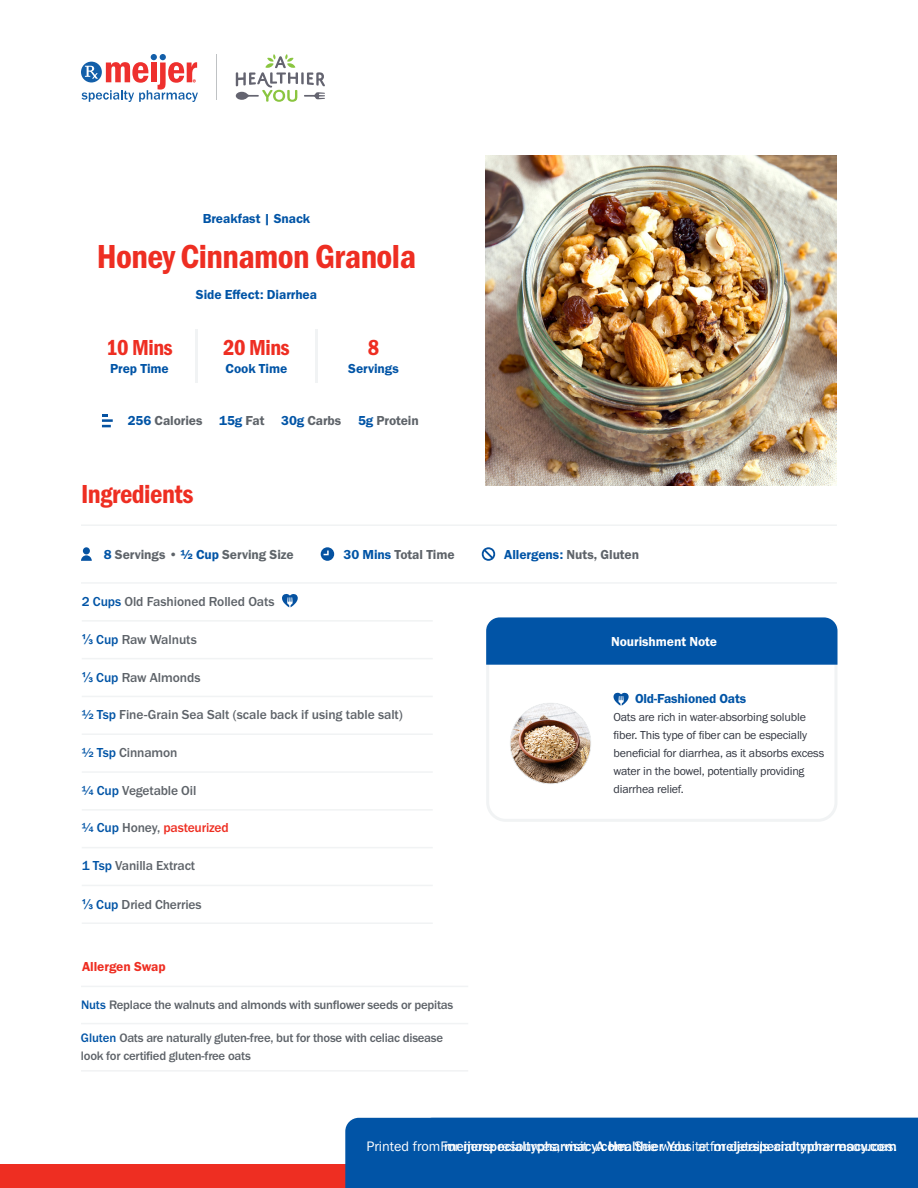
<style>
.page{position:relative;width:918px;height:1188px;background:#fff}
.page>*{position:absolute;margin:0;border:0;box-sizing:border-box;transform-origin:0 0}
.t1{font:34.5px "Franklin Gothic URW Con Dem";letter-spacing:-.015em;color:#ee2e22}
.t2{font:27px "Franklin Gothic URW Con Dem";letter-spacing:-.02em;color:#ee2e22}
.t3{font:22.5px "Franklin Gothic URW Con Dem";letter-spacing:-.02em;color:#ee2e22}
.t4{font:14.25px "Franklin Gothic URW Boo";color:#fff}
.t5{font:500 14.25px "Franklin Gothic URW";color:#fff}
.t6{font:500 13.5px "Franklin Gothic URW";letter-spacing:-.005em;color:#5e6369}
.t7{font:13.5px "Franklin Gothic URW Dem";letter-spacing:-.005em;color:#0154a6}
.t8{font:13.5px "Franklin Gothic URW Dem";letter-spacing:-.005em;color:#5e6369}
.t9{font:13.5px "Franklin Gothic URW Dem";letter-spacing:-.005em;color:#5e6469}
.t10{font:500 13.5px "Franklin Gothic URW";letter-spacing:-.01em;color:#ee2e22}
.t11{font:13.5px "Franklin Gothic URW Dem";letter-spacing:-.005em;color:#fff}
.t12{font:13.5px "Franklin Gothic URW Dem";letter-spacing:-.005em;color:#ee2e22}
.t13{font:500 12.75px/18px "Franklin Gothic URW";letter-spacing:-.02em;color:#5e6369}
.t14{font:12px/18px "Franklin Gothic URW Boo";letter-spacing:-.015em;color:#323640}
.s1{color:#0154a6}
.s2{color:#5e6369}
.s3{font-family:"Arial";font-weight:700;color:#0154a6}
.s4{font-family:"Franklin Gothic URW Boo";font-weight:400}
.s5{font-family:"Franklin Gothic URW";font-weight:500}
</style>
<div class="page">
<hr style="left:217px;top:54px;width:1px;height:46px;background:#bfc2c4">
<svg style="left:82px;top:54px;width:116px;height:48px"></svg>
<svg style="left:236px;top:54px;width:89px;height:48px"></svg>
<div style="left:0;top:1164px;width:918px;height:24px;background:#ee2e22"></div>
<div style="left:345px;top:1118px;width:573px;height:70px;background:#0154a6"></div>
<hr style="left:315px;top:329px;width:2px;height:54px;background:#f1f3f4">
<hr style="left:196px;top:329px;width:2px;height:54px;background:#f1f3f4">
<hr style="left:81px;top:1070px;width:387px;height:2px;background:#f1f3f4">
<hr style="left:81px;top:1023px;width:387px;height:1px;background:#f1f3f4">
<hr style="left:81px;top:986px;width:387px;height:1px;background:#f1f3f4">
<hr style="left:82px;top:922px;width:351px;height:2px;background:#f1f3f4">
<hr style="left:82px;top:885px;width:351px;height:1px;background:#f1f3f4">
<hr style="left:82px;top:847px;width:351px;height:1px;background:#f1f3f4">
<hr style="left:82px;top:809px;width:351px;height:2px;background:#f1f3f4">
<hr style="left:82px;top:771px;width:351px;height:2px;background:#f1f3f4">
<hr style="left:82px;top:733px;width:351px;height:2px;background:#f1f3f4">
<hr style="left:82px;top:696px;width:351px;height:1px;background:#f1f3f4">
<hr style="left:82px;top:658px;width:351px;height:1px;background:#f1f3f4">
<hr style="left:82px;top:620px;width:351px;height:2px;background:#f1f3f4">
<img style="left:486px;top:156px;width:351px;height:329px">
<hr style="left:81px;top:582px;width:756px;height:2px;background:#f1f3f4">
<hr style="left:81px;top:524px;width:756px;height:2px;background:#f1f3f4">
<svg style="left:102px;top:414px;width:11px;height:13px"></svg>
<div style="left:83px;top:547px;width:7px;height:7px;background:#0552a1;border-radius:50%"></div>
<svg style="left:321px;top:547px;width:13px;height:14px"></svg>
<svg style="left:481px;top:547px;width:15px;height:14px"></svg>
<svg style="left:81px;top:555px;width:11px;height:6px"></svg>
<svg style="left:282px;top:594px;width:16px;height:13px"></svg>
<svg style="left:486px;top:627px;width:352px;height:195px"></svg>
<div style="left:486px;top:617px;width:351px;height:48px;background:#0154a6"></div>
<svg style="left:613px;top:693px;width:16px;height:13px"></svg>
<img style="left:510px;top:703px;width:81px;height:81px;border-radius:40px">
<div style="left:510px;top:703px;width:81px;height:81px;border:1px solid #f1f3f4;border-radius:50%"></div>
<p class="t7" style="left:203px;top:210px;width:109px">Breakfast | Snack</p>
<p class="t1" style="left:97px;top:234px;width:321px">Honey Cinnamon Granola</p>
<p class="t3" style="left:106px;top:333px;width:68px">10 Mins</p>
<p class="t7" style="left:110px;top:361px;width:60px">Prep Time</p>
<p class="t7" style="left:196px;top:286px;width:123px">Side Efect: Diarrhea</p>
<p class="t3" style="left:223px;top:333px;width:68px">20 Mins</p>
<p class="t7" style="left:226px;top:361px;width:63px">Cook Time</p>
<p class="t3" style="left:368px;top:333px;width:13px">8</p>
<p class="t7" style="left:348px;top:361px;width:52px">Servings</p>
<p class="t8" style="left:128px;top:412px;width:293px"><span class="s1">256</span> Calories <span class="s1">15g</span> Fat <span class="s1">30g</span> Carbs <span class="s1">5g</span> Protein</p>
<p class="t2" style="left:81px;top:476px;width:114px">Ingredients</p>
<h1 class="t9" style="left:104px;top:546px;width:191px"><span class="s1">8</span> <span class="s2">Servings •</span> <span class="s1">½ Cup</span> Serving Size</h1>
<h1 class="t8" style="left:343px;top:546px;width:113px"><span class="s1">30 Mins</span> Total Time</h1>
<h1 class="t8" style="left:504px;top:546px;width:136px"><span class="s1">Allergens:</span> Nuts, Gluten</h1>
<p class="t6" style="left:82px;top:593px;width:194px"><span class="s1">2 Cups</span> Old Fashioned Rolled Oats</p>
<p class="t6" style="left:82px;top:631px;width:117px"><span class="s3">⅓</span> <span class="s1">Cup</span> Raw Walnuts</p>
<p class="t6" style="left:82px;top:669px;width:120px"><span class="s3">⅓</span> <span class="s1">Cup</span> Raw Almonds</p>
<p class="t6" style="left:82px;top:706px;width:323px"><span class="s1">½ Tsp</span> Fine-Grain Sea Salt (scale back if using table salt)</p>
<p class="t6" style="left:82px;top:744px;width:97px"><span class="s1">½ Tsp</span> Cinnamon</p>
<p class="t6" style="left:82px;top:782px;width:116px"><span class="s1">¼ Cup</span> Vegetable Oil</p>
<p class="t10" style="left:82px;top:819px;width:148px"><span class="s1">¼ Cup</span> <span class="s2">Honey,</span> pasteurized</p>
<p class="t6" style="left:82px;top:857px;width:115px"><span class="s1">1 Tsp</span> Vanilla Extract</p>
<p class="t6" style="left:82px;top:896px;width:121px"><span class="s3">⅓</span> <span class="s1">Cup</span> Dried Cherries</p>
<p class="t11" style="left:611px;top:633px;width:107px">Nourishment Note</p>
<p class="t7" style="left:635px;top:690px;width:113px">Old-Fashioned Oats</p>
<p class="t14" style="left:614px;top:708px;width:212px">Oats are rich in water-absorbing soluble fber. This type of fber can be especially benefcial for diarrhea, as it absorbs excess water in the bowel, potentially providing diarrhea relief.</p>
<p class="t12" style="left:82px;top:958px;width:85px">Allergen Swap</p>
<p class="t13" style="left:81px;top:996px;width:374px"><span class="s1">Nuts</span> Replace the walnuts and almonds with sunfower seeds or pepitas</p>
<p class="t13" style="left:81px;top:1029px;width:364px"><span class="s1">Gluten</span> Oats are naturally gluten-free, but for those with celiac disease look for certifed gluten-free oats</p>
<p class="t5" style="left:366px;top:1137px;width:305px"><span class="s4">Printed from F</span>meijerspecialt <span class="s4">ces, v</span>mac .comalt. <span class="s4">Se w</span></p>
<p class="t5" style="left:699px;top:1137px;width:39px"><span class="s4">e f</span>mei</p>
<p class="t5" style="left:753px;top:1137px;width:110px">specialtyphar<span class="s4">e r</span>mac</p>
<p class="t4" style="left:448px;top:1137px;width:179px">or more resour<span class="s5">yphar</span> isit <span class="s5">yA He</span></p>
<p class="t4" style="left:640px;top:1137px;width:185px"><span class="s5">hier Y</span>e<span class="s5">ou</span>bsitat or de<span class="s5">jer</span>tails and mor</p>
<p class="t4" style="left:839px;top:1137px;width:60px">esour<span class="s5">y.c</span>c<span class="s5">om</span></p>
<p class="t4" style="left:879px;top:1137px;width:19px">es.</p>
</div>
